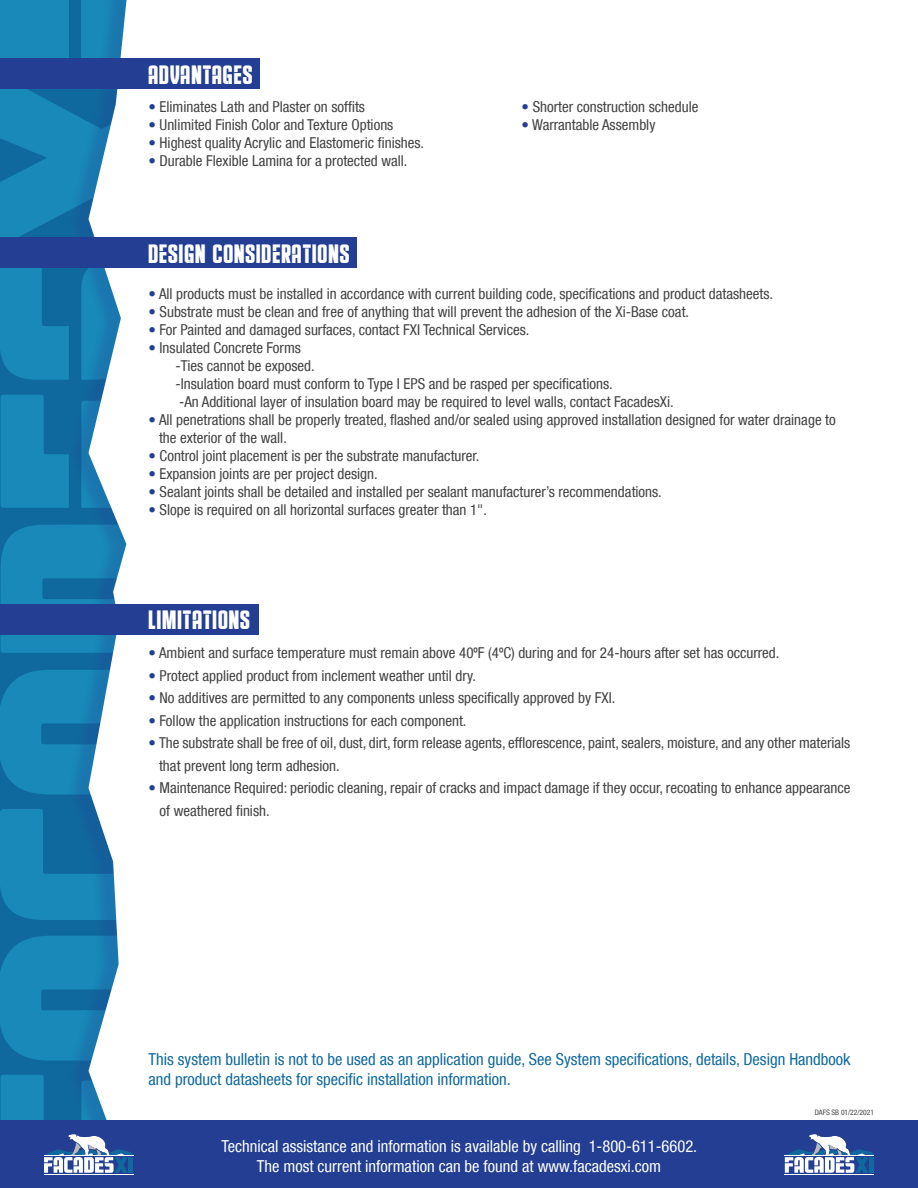
<style>
.page{position:relative;width:918px;height:1188px;background:#fff}
.page>*{position:absolute;margin:0;border:0;box-sizing:border-box;transform-origin:0 0}
.t1{font:27px "Educated Deers";letter-spacing:.04em;color:#fff}
.t2{font:condensed 16.5px/19.8px "Helvetica Neue LT Com";color:#10699e}
.t3{font:condensed 16.5px "Helvetica Neue LT Com";color:#fff}
.t4{font:condensed 15px/22.5px "Helvetica Neue LT Com";color:#404041}
.t5{font:condensed 7.5px "Helvetica Neue LT Com";color:#404041}
.s1{color:#233e92}
</style>
<div class="page">
<div style="left:0;top:0;width:205px;height:1188px;background:#10699e"></div>
<svg style="left:0;top:525px;width:66px;height:128px;background:#1684b4"></svg>
<svg style="left:0;top:809px;width:66px;height:111px"></svg>
<svg style="left:1px;top:395px;width:65px;height:113px"></svg>
<svg style="left:0;top:268px;width:66px;height:112px"></svg>
<svg style="left:0;top:670px;width:66px;height:125px"></svg>
<svg style="left:0;top:936px;width:66px;height:125px"></svg>
<svg style="left:0;top:89px;width:66px;height:149px"></svg>
<div style="left:0;top:0;width:69px;height:62px;background:#1889b8"></div>
<div style="left:66px;top:0;width:77px;height:1188px;background:#233e92;opacity:.25"></div>
<svg style="left:89px;top:0;width:53px;height:1075px;fill:#fff"></svg>
<div style="left:142px;top:0;width:776px;height:1188px;background:#fff"></div>
<div style="left:0;top:1120px;width:918px;height:68px;background:#233e92"></div>
<div style="left:0;top:58px;width:260px;height:31px;background:#233e92"></div>
<div style="left:0;top:238px;width:356px;height:30px;background:#233e92"></div>
<div style="left:0;top:604px;width:258px;height:31px;background:#233e92"></div>
<hr style="left:785px;top:1174px;width:89px;height:1px;background:#fff">
<svg style="left:785px;top:1134px;width:89px;height:39px"></svg>
<div style="left:869px;top:1163px;width:5px;height:10px;background:#10699e"></div>
<svg style="left:1px;top:1075px;width:141px;height:100px"></svg>
<hr style="left:129px;top:1163px;width:4px;height:10px;background:#10699e">
<p class="t1" style="left:148px;top:58px;width:105px">ADVANTAGES</p>
<p class="t4" style="left:148px;top:96px;width:218px"><span class="s1">•</span> Eliminates Lath and Plaster on soffits</p>
<p class="t4" style="left:148px;top:114px;width:246px"><span class="s1">•</span> Unlimited Finish Color and Texture Options</p>
<p class="t4" style="left:148px;top:132px;width:277px"><span class="s1">•</span> Highest quality Acrylic and Elastomeric finishes.</p>
<p class="t4" style="left:148px;top:150px;width:260px"><span class="s1">•</span> Durable Flexible Lamina for a protected wall.</p>
<p class="t4" style="left:522px;top:96px;width:178px"><span class="s1">•</span> Shorter construction schedule</p>
<p class="t4" style="left:522px;top:114px;width:135px"><span class="s1">•</span> Warrantable Assembly</p>
<p class="t1" style="left:148px;top:238px;width:202px">DESIGN CONSIDERATIONS</p>
<p class="t4" style="left:148px;top:282px;width:626px"><span class="s1">•</span> All products must be installed in accordance with current building code, specifications and product datasheets.</p>
<p class="t4" style="left:148px;top:300px;width:542px"><span class="s1">•</span> Substrate must be clean and free of anything that will prevent the adhesion of the Xi-Base coat.</p>
<p class="t4" style="left:148px;top:318px;width:382px"><span class="s1">•</span> For Painted and damaged surfaces, contact FXI Technical Services.</p>
<p class="t4" style="left:148px;top:336px;width:154px"><span class="s1">•</span> Insulated Concrete Forms</p>
<p class="t4" style="left:176px;top:354px;width:141px">-Ties cannot be exposed.</p>
<p class="t4" style="left:176px;top:372px;width:439px">-Insulation board must conform to Type I EPS and be rasped per specifications.</p>
<p class="t4" style="left:179px;top:390px;width:496px">-An Additional layer of insulation board may be required to level walls, contact FacadesXi.</p>
<p class="t4" style="left:159px;top:410px;width:678px;line-height:18px;text-indent:-11px"><span class="s1">•</span> All penetrations shall be properly treated, flashed and/or sealed using approved installation designed for water drainage to the exterior of the wall.</p>
<p class="t4" style="left:148px;top:444px;width:333px"><span class="s1">•</span> Control joint placement is per the substrate manufacturer.</p>
<p class="t4" style="left:148px;top:462px;width:231px"><span class="s1">•</span> Expansion joints are per project design.</p>
<p class="t4" style="left:148px;top:480px;width:515px"><span class="s1">•</span> Sealant joints shall be detailed and installed per sealant manufacturer’s recommendations.</p>
<p class="t4" style="left:148px;top:498px;width:340px"><span class="s1">•</span> Slope is required on all horizontal surfaces greater than 1".</p>
<p class="t1" style="left:148px;top:604px;width:103px">LIMITATIONS</p>
<p class="t4" style="left:148px;top:641px;width:633px"><span class="s1">•</span> Ambient and surface temperature must remain above 40ºF (4ºC) during and for 24-hours after set has occurred.</p>
<p class="t4" style="left:148px;top:664px;width:329px"><span class="s1">•</span> Protect applied product from inclement weather until dry.</p>
<p class="t4" style="left:148px;top:686px;width:468px"><span class="s1">•</span> No additives are permitted to any components unless specifically approved by FXI.</p>
<p class="t4" style="left:148px;top:709px;width:320px"><span class="s1">•</span> Follow the application instructions for each component.</p>
<p class="t4" style="left:159px;top:731px;width:693px;text-indent:-11px"><span class="s1">•</span> The substrate shall be free of oil, dust, dirt, form release agents, efflorescence, paint, sealers, moisture, and any other materials that prevent long term adhesion.</p>
<p class="t4" style="left:160px;top:776px;width:692px;text-indent:-11px"><span class="s1">•</span> Maintenance Required: periodic cleaning, repair of cracks and impact damage if they occur, recoating to enhance appearance of weathered finish.</p>
<p class="t2" style="left:148px;top:1049px;width:704px">This system bulletin is not to be used as an application guide, See System specifications, details, Design Handbook and product datasheets for specific installation information.</p>
<p class="t3" style="left:221px;top:1136px;width:477px">Technical assistance and information is available by calling 1-800-611-6602.</p>
<p class="t3" style="left:257px;top:1156px;width:406px">The most current information can be found at www.facadesxi.com</p>
<p class="t5" style="left:815px;top:1108px;width:61px">DAFS SB 01/22/2021</p>
</div>
